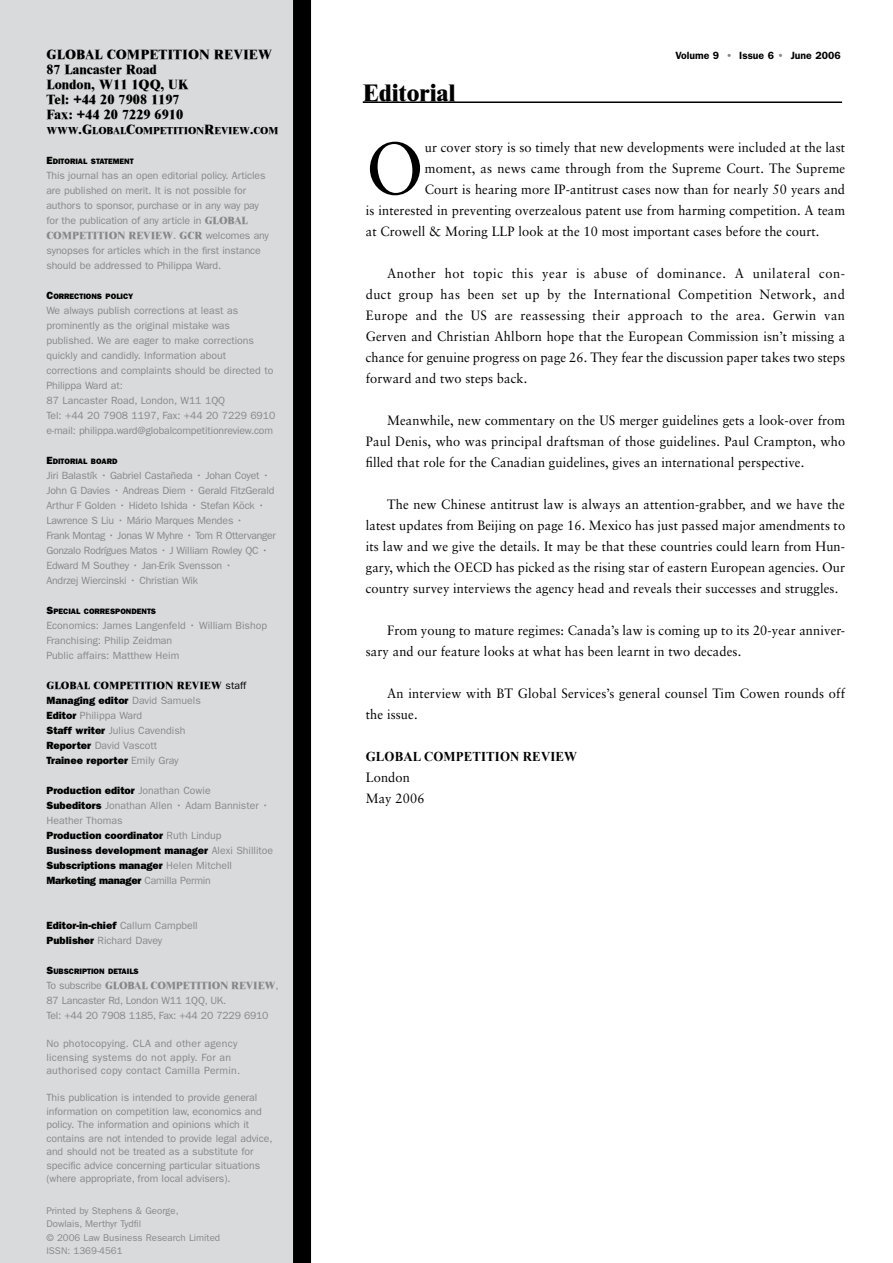
<style>
.page{position:relative;width:893px;height:1263px;background:#fff}
.page>*{position:absolute;margin:0;border:0;box-sizing:border-box;transform-origin:0 0}
.t1{font:73.65px "Sabon";color:#000;scale:.95 1}
.t2{font:800 24px "Times New Roman";color:#000}
.t3{font:13.5px/21px "Sabon";letter-spacing:.01em;color:#000;text-align:justify;scale:.95 1}
.t4{font:800 13.5px/15px "Times New Roman";color:#000}
.t5{font:700 13.5px "Times New Roman";letter-spacing:.01em;color:#000;scale:.95 1}
.t6{font:10.5px/15px "Franklin Gothic";letter-spacing:-.005em;color:#878889}
.t7{font:800 10.5px/15px "Franklin Gothic";color:#000}
.t8{font:10.5px/13.5px "Franklin Gothic";letter-spacing:.02em;color:#878889}
.t9{font:800 10.5px "Times New Roman";letter-spacing:-.02em;color:#878889}
.t10{font:800 10.5px "Times New Roman";color:#000}
.t11{font:600 10.5px "Franklin Gothic";color:#000}
.t12{font:800 10.2px "Times New Roman";letter-spacing:-.015em;color:#000}
.t13{font:9.75px/13.5px "Franklin Gothic";color:#878889}
.t14{font:800 7.8px "Franklin Gothic";color:#000}
.s1{font-size:13.5px}
.s2{font-size:10.5px}
.s3{font-family:"Times New Roman";font-weight:800}
.s4{font-family:"Franklin Gothic";font-weight:400}
.s5{font-weight:800;color:#000}
.s6{font-weight:400;color:#878889}
.s7{color:#878889}
</style>
<div class="page">
<div style="left:0;top:0;width:297px;height:1263px;background:#d9dadb"></div>
<div style="left:293px;top:0;width:18px;height:1263px;background:#000"></div>
<hr style="left:363px;top:101px;width:479px;height:2px;background:#000">
<p class="t4" style="left:46px;top:47px;width:227px">GLOBAL COMPETITION REVIEW<br>87 LANCASTER ROAD<br>LONDON, W11 1QQ, UK<br>TEL: +44 20 7908 1197<br>FAX: +44 20 7229 6910</p>
<p class="t12" style="left:46px;top:124px;width:234px">WWW<span class="s1">.G</span>LOBAL<span class="s1">C</span>OMPETITION<span class="s1">R</span>EVIEW<span class="s1">.</span>COM</p>
<p class="t14" style="left:46px;top:156px;width:89px"><span class="s2">E</span>ditorial statement</p>
<p class="t6" style="left:46px;top:168px;width:221px">This journal has an open editorial policy. Articles are published on merit. It is not possible for authors to sponsor, purchase or in any way pay for the publication of any article in <span class="s3">GLOBAL</span></p>
<p class="t9" style="left:46px;top:229px;width:224px">COMPETITION REVIEW<span class="s4">.</span> GCR <span class="s4">welcomes any</span></p>
<p class="t6" style="left:46px;top:243px;width:216px">synopses for articles which in the first instance should be addressed to Philippa Ward.</p>
<p class="t14" style="left:46px;top:291px;width:89px"><span class="s2">C</span>orrections policy</p>
<p class="t6" style="left:46px;top:303px;width:230px">We always publish corrections at least as prominently as the original mistake was published. We are eager to make corrections quickly and candidly. Information about corrections and complaints should be directed to Philippa Ward at:<br>87 Lancaster Road, London, W11 1QQ<br>Tel: +44 20 7908 1197, Fax: +44 20 7229 6910 e-mail: philippa.ward@globalcompetitionreview.com</p>
<p class="t14" style="left:46px;top:456px;width:73px"><span class="s2">E</span>ditorial board</p>
<p class="t6" style="left:46px;top:468px;width:231px">Jiri Balastík • Gabriel Castañeda • Johan Coyet • John G Davies • Andreas Diem • Gerald Fitz-Gerald Arthur F Golden • Hideto Ishida • Stefan Köck • Lawrence S Liu • Mário Marques Mendes •<br>Frank Montag • Jonas W Myhre • Tom R Ottervanger Gonzalo Rodrígues Matos • J William Rowley QC • Edward M Southey • Jan-Erik Svensson •<br>Andrzej Wiercinski • Christian Wik</p>
<p class="t14" style="left:46px;top:606px;width:111px"><span class="s2">S</span>pecial correspondents</p>
<p class="t6" style="left:46px;top:618px;width:222px">Economics: James Langenfeld • William Bishop<br>Franchising: Philip Zeidman<br>Public affairs: Matthew Heim</p>
<p class="t10" style="left:46px;top:679px;width:201px">GLOBAL COMPETITION REVIEW <span class="s4">staff</span></p>
<p class="t6" style="left:46px;top:693px;width:156px"><span class="s5">Managing editor</span> David Samuels<br><span class="s5">Editor</span> Philippa Ward<br><span class="s5">Staff writer</span> Julius Cavendish<br><span class="s5">Reporter</span> David Vascott<br><span class="s5">Trainee reporter</span> Emily Gray</p>
<p class="t7" style="left:46px;top:783px;width:228px">Production editor <span class="s6">Jonathan Cowie<br></span>Subeditors <span class="s6">Jonathan Allen • Adam Bannister • Heather Thomas<br></span>Production coordinator <span class="s6">Ruth Lindup<br></span>Business development manager <span class="s6">Alexi Shillitoe </span>Subscriptions manager <span class="s6">Helen Mitchell </span>Marketing manager <span class="s6">Camilla Permin</span></p>
<p class="t6" style="left:46px;top:918px;width:153px"><span class="s5">Editor-in-chief</span> Callum Campbell<br><span class="s5">Publisher</span> Richard Davey</p>
<p class="t14" style="left:46px;top:966px;width:94px"><span class="s2">S</span>ubscription details</p>
<p class="t9" style="left:46px;top:979px;width:234px"><span class="s4">To subscribe</span> GLOBAL COMPETITION REVIEW<span class="s4">,</span></p>
<p class="t6" style="left:46px;top:993px;width:224px">87 Lancaster Rd, London W11 1QQ, UK.<br>Tel: +44 20 7908 1185, Fax: +44 20 7229 6910</p>
<p class="t8" style="left:46px;top:1037px;width:195px">No photocopying. CLA and other agency licensing systems do not apply. For an authorised copy contact Camilla Permin.</p>
<p class="t6" style="left:46px;top:1091px;width:228px;line-height:13.5px">This publication is intended to provide general information on competition law, economics and policy. The information and opinions which it contains are not intended to provide legal advice, and should not be treated as a substitute for specific advice concerning particular situations (where appropriate, from local advisers).</p>
<p class="t13" style="left:46px;top:1204px;width:175px">Printed by Stephens &amp; George,<br>Dowlais, Merthyr Tydfil<br>© 2006 Law Business Research Limited<br>ISSN: 1369-4561</p>
<h2 class="t2" style="left:363px;top:79px;width:95px">EDITORIAL</h2>
<p class="t11" style="left:675px;top:49px;width:167px">Volume 9 <span class="s7">•</span> Issue 6 <span class="s7">•</span> June 2006</p>
<h1 class="t1" style="left:366px;top:125px;width:63px">O</h1>
<p class="t3" style="left:425px;top:137px;width:444px">ur cover story is so timely that new developments were included at the last</p>
<p class="t3" style="left:425px;top:158px;width:444px">moment, as news came through from the Supreme Court. The Supreme</p>
<p class="t3" style="left:425px;top:179px;width:444px">Court is hearing more IP-antitrust cases now than for nearly 50 years and</p>
<p class="t3" style="left:366px;top:200px;width:506px">is interested in preventing overzealous patent use from harming competition. A team</p>
<p class="t3" style="left:366px;top:221px;width:479px">at Crowell &amp; Moring LLP look at the 10 most important cases before the court.</p>
<p class="t3" style="left:366px;top:263px;width:506px;text-indent:21px">Another hot topic this year is abuse of dominance. A unilateral con&shy;duct group has been set up by the International Competition Network, and Europe and the US are reassessing their approach to the area. Gerwin van Gerven and Christian Ahlborn hope that the European Commission isn’t missing a chance for genuine progress on page 26. They fear the discussion paper takes two steps forward and two steps back.</p>
<p class="t3" style="left:366px;top:410px;width:506px;text-indent:21px">Meanwhile, new commentary on the US merger guidelines gets a look-over from Paul Denis, who was principal draftsman of those guidelines. Paul Crampton, who filled that role for the Canadian guidelines, gives an international perspective.</p>
<p class="t3" style="left:366px;top:494px;width:506px;text-indent:21px">The new Chinese antitrust law is always an attention-grabber, and we have the latest updates from Beijing on page 16. Mexico has just passed major amendments to its law and we give the details. It may be that these countries could learn from Hun&shy;gary, which the OECD has picked as the rising star of eastern European agencies. Our country survey interviews the agency head and reveals their successes and struggles.</p>
<p class="t3" style="left:366px;top:620px;width:506px;text-indent:21px">From young to mature regimes: Canada’s law is coming up to its 20-year anniver&shy;sary and our feature looks at what has been learnt in two decades.</p>
<p class="t3" style="left:366px;top:683px;width:506px;text-indent:21px">An interview with BT Global Services’s general counsel Tim Cowen rounds off the issue.</p>
<p class="t5" style="left:366px;top:749px;width:224px">GLOBAL COMPETITION REVIEW</p>
<p class="t3" style="left:366px;top:767px;width:63px">London<br>May 2006</p>
</div>
